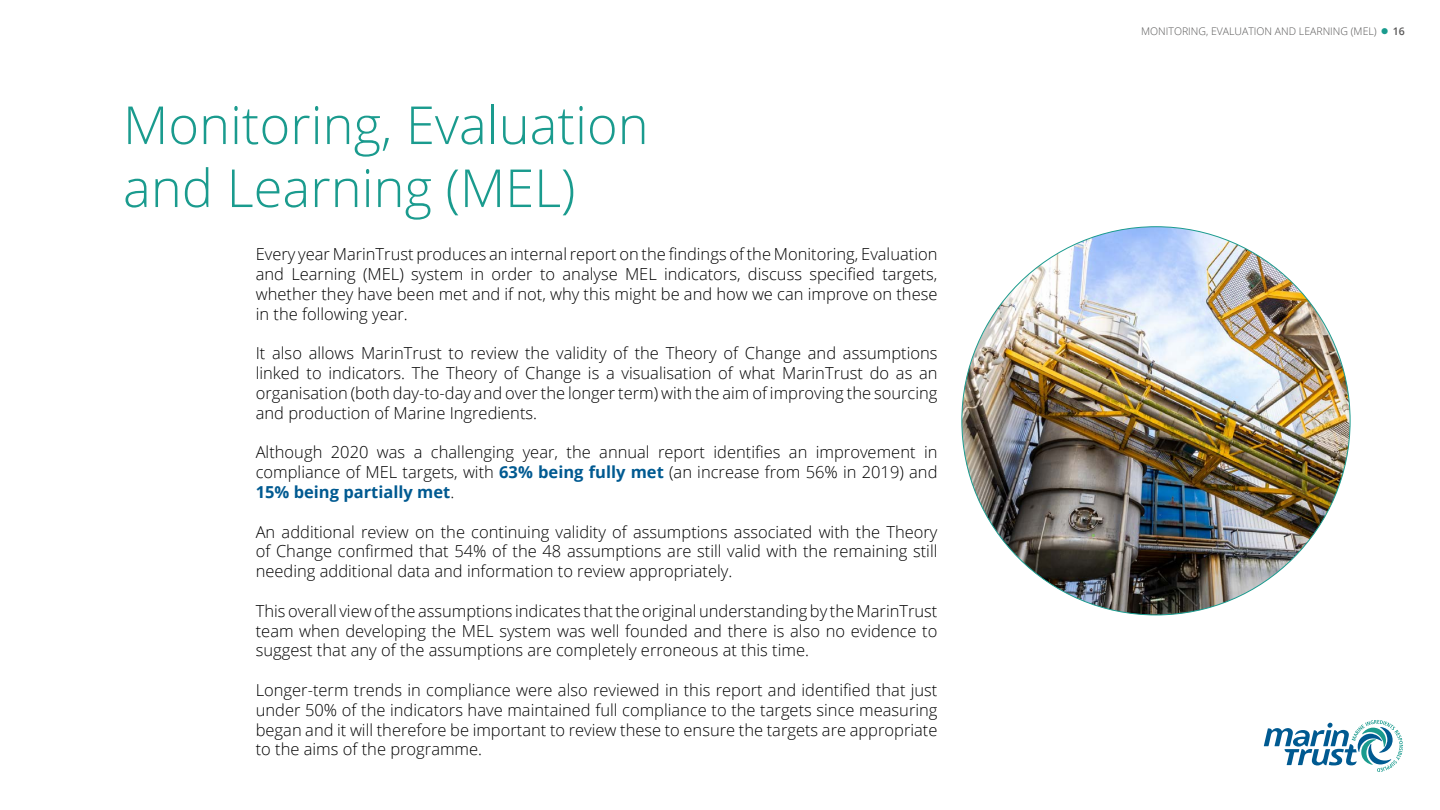
<style>
.page{position:relative;width:1440px;height:810px;background:#fff}
.page>*{position:absolute;margin:0;border:0;box-sizing:border-box;transform-origin:0 0}
.t1{font:300 52.5px/63px "Open Sans";color:#1a9b8e}
.t2{font:300 16.5px/19.8px "Open Sans";color:#000;text-align:justify}
.t3{font:300 10.5px "Open Sans";color:#575656}
.s1{font-weight:700;color:#005a91}
.s2{color:#1a9b8e}
.s3{font-weight:600}
</style>
<div class="page">
<svg style="left:1264px;top:720px;width:139px;height:52px"></svg>
<img style="left:962px;top:227px;width:388px;height:388px;border-radius:194px">
<h1 class="t1" style="left:123px;top:92px;width:527px">Monitoring, Evaluation and Learning (MEL)</h1>
<p class="t2" style="left:256px;top:244px;width:683px">Every year MarinTrust produces an internal report on the findings of the Monitoring, Evaluation and Learning (MEL) system in order to analyse MEL indicators, discuss specified targets, whether they have been met and if not, why this might be and how we can improve on these in the following year.</p>
<p class="t2" style="left:256px;top:343px;width:683px">It also allows MarinTrust to review the validity of the Theory of Change and assumptions linked to indicators. The Theory of Change is a visualisation of what MarinTrust do as an organisation (both day-to-day and over the longer term) with the aim of improving the sourcing and production of Marine Ingredients.</p>
<p class="t2" style="left:256px;top:442px;width:683px">Although 2020 was a challenging year, the annual report identifies an improvement in compliance of MEL targets, with <span class="s1">63% being fully met</span> (an increase from 56% in 2019) and <span class="s1">15% being partially met</span>.</p>
<p class="t2" style="left:256px;top:521px;width:683px">An additional review on the continuing validity of assumptions associated with the Theory of Change confirmed that 54% of the 48 assumptions are still valid with the remaining still needing additional data and information to review appropriately.</p>
<p class="t2" style="left:256px;top:601px;width:683px">This overall view of the assumptions indicates that the original understanding by the MarinTrust team when developing the MEL system was well founded and there is also no evidence to suggest that any of the assumptions are completely erroneous at this time.</p>
<p class="t2" style="left:256px;top:680px;width:683px">Longer-term trends in compliance were also reviewed in this report and identified that just under 50% of the indicators have maintained full compliance to the targets since measuring began and it will therefore be important to review these to ensure the targets are appropriate to the aims of the programme.</p>
<p class="t3" style="left:1141px;top:24px;width:265px">MONITORING, EVALUATION AND LEARNING (MEL) <span class="s2">●</span> <span class="s3">16</span></p>
</div>
